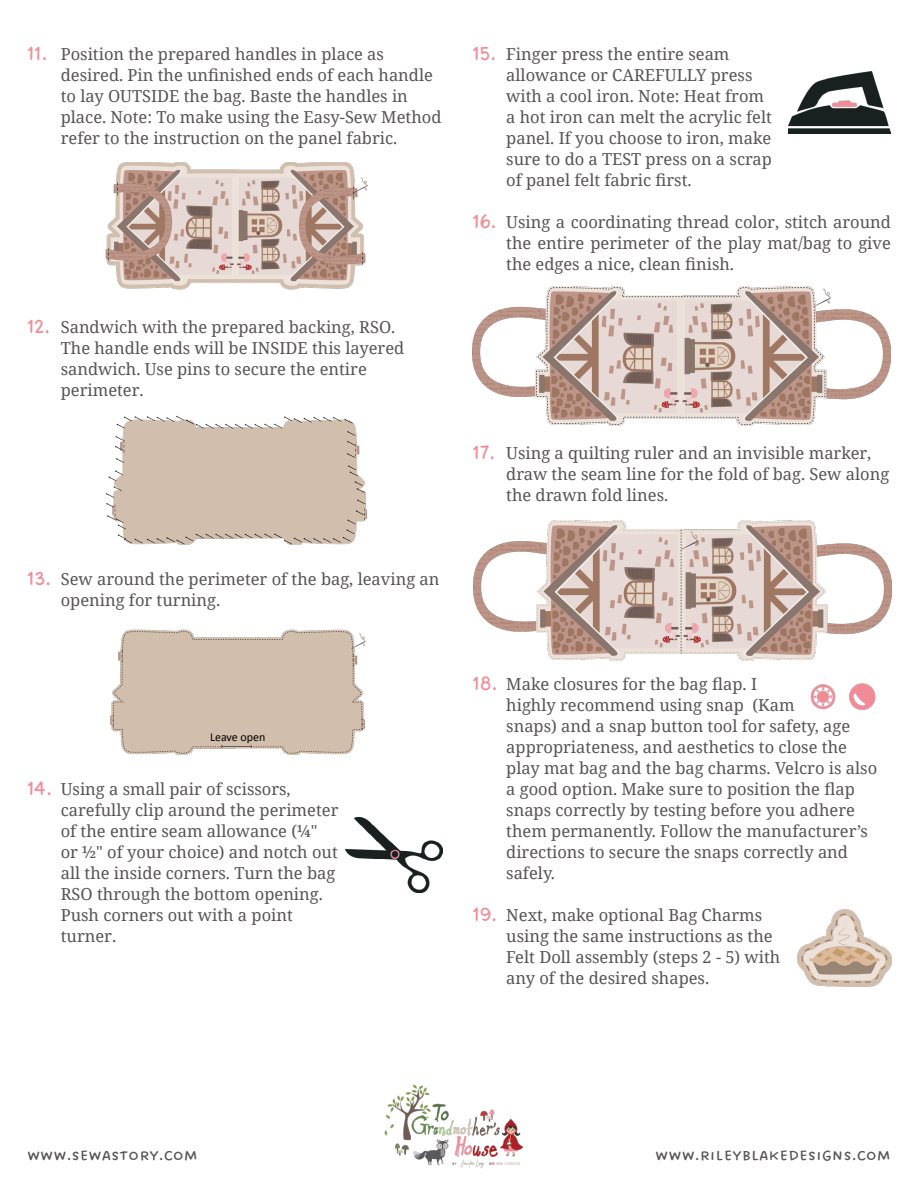
<style>
.page{position:relative;width:918px;height:1188px;background:#fff}
.page>*{position:absolute;margin:0;border:0;box-sizing:border-box;transform-origin:0 0}
.t1{font:21px "DO All Caps Regular";color:#575354}
.t2{font:16.5px/21px "Noto Serif";color:#575354}
.t3{font:12px "Calibri";color:#000}
.s1{font-family:"DO All Caps Regular";font-size:27px;color:#f18c98}
</style>
<div class="page">
<img style="left:384px;top:1084px;width:140px;height:85px">
<img style="left:346px;top:818px;width:96px;height:75px">
<img style="left:788px;top:72px;width:103px;height:62px">
<img style="left:810px;top:683px;width:66px;height:27px">
<img style="left:106px;top:416px;width:261px;height:129px">
<img style="left:105px;top:162px;width:262px;height:128px">
<img style="left:110px;top:629px;width:256px;height:126px">
<img style="left:473px;top:520px;width:419px;height:140px">
<img style="left:472px;top:286px;width:419px;height:140px">
<img style="left:798px;top:909px;width:93px;height:78px">
<p class="t2" style="left:61px;top:43px;width:382px;text-indent:-34px"><span class="s1">11.</span> Position the prepared handles in place as desired. Pin the unfinished ends of each handle to lay OUTSIDE the bag. Baste the handles in place. Note: To make using the Easy-Sew Method refer to the instruction on the panel fabric.</p>
<p class="t2" style="left:61px;top:316px;width:345px;text-indent:-34px"><span class="s1">12.</span> Sandwich with the prepared backing, RSO.<br>The handle ends will be INSIDE this layered sandwich. Use pins to secure the entire perimeter.</p>
<p class="t2" style="left:61px;top:568px;width:380px;text-indent:-34px"><span class="s1">13.</span> Sew around the perimeter of the bag, leaving an opening for turning.</p>
<p class="t3" style="left:210px;top:728px;width:57px">Leave open</p>
<p class="t2" style="left:61px;top:778px;width:279px;text-indent:-34px"><span class="s1">14.</span> Using a small pair of scissors, carefully clip around the perimeter of the entire seam allowance (¼" or ½" of your choice) and notch out all the inside corners. Turn the bag<br>RSO through the bottom opening.<br>Push corners out with a point turner.</p>
<p class="t2" style="left:506px;top:43px;width:267px;text-indent:-34px"><span class="s1">15.</span> Finger press the entire seam allowance or CAREFULLY press with a cool iron. Note: Heat from a hot iron can melt the acrylic felt panel. If you choose to iron, make sure to do a TEST press on a scrap of panel felt fabric first.</p>
<p class="t2" style="left:506px;top:211px;width:386px;text-align:justify;text-indent:-34px"><span class="s1">16.</span> Using a coordinating thread color, stitch around the entire perimeter of the play mat/bag to give the edges a nice, clean finish.</p>
<p class="t2" style="left:506px;top:442px;width:384px;text-indent:-34px"><span class="s1">17.</span> Using a quilting ruler and an invisible marker, draw the seam line for the fold of bag. Sew along the drawn fold lines.</p>
<p class="t2" style="left:506px;top:673px;width:372px;text-indent:-34px"><span class="s1">18.</span> Make closures for the bag flap. I<br>highly recommend using snap (Kam<br>snaps) and a snap button tool for safety, age appropriateness, and aesthetics to close the play mat bag and the bag charms. Velcro is also a good option. Make sure to position the flap snaps correctly by testing before you adhere them permanently. Follow the manufacturer’s directions to secure the snaps correctly and safely.</p>
<p class="t2" style="left:506px;top:904px;width:276px;text-indent:-34px"><span class="s1">19.</span> Next, make optional Bag Charms using the same instructions as the<br>Felt Doll assembly (steps 2 - 5) with any of the desired shapes.</p>
<p class="t1" style="left:27px;top:1143px;width:173px">www.sewastory.com</p>
<p class="t1" style="left:655px;top:1143px;width:237px">www.rileyblakedesigns.com</p>
</div>
